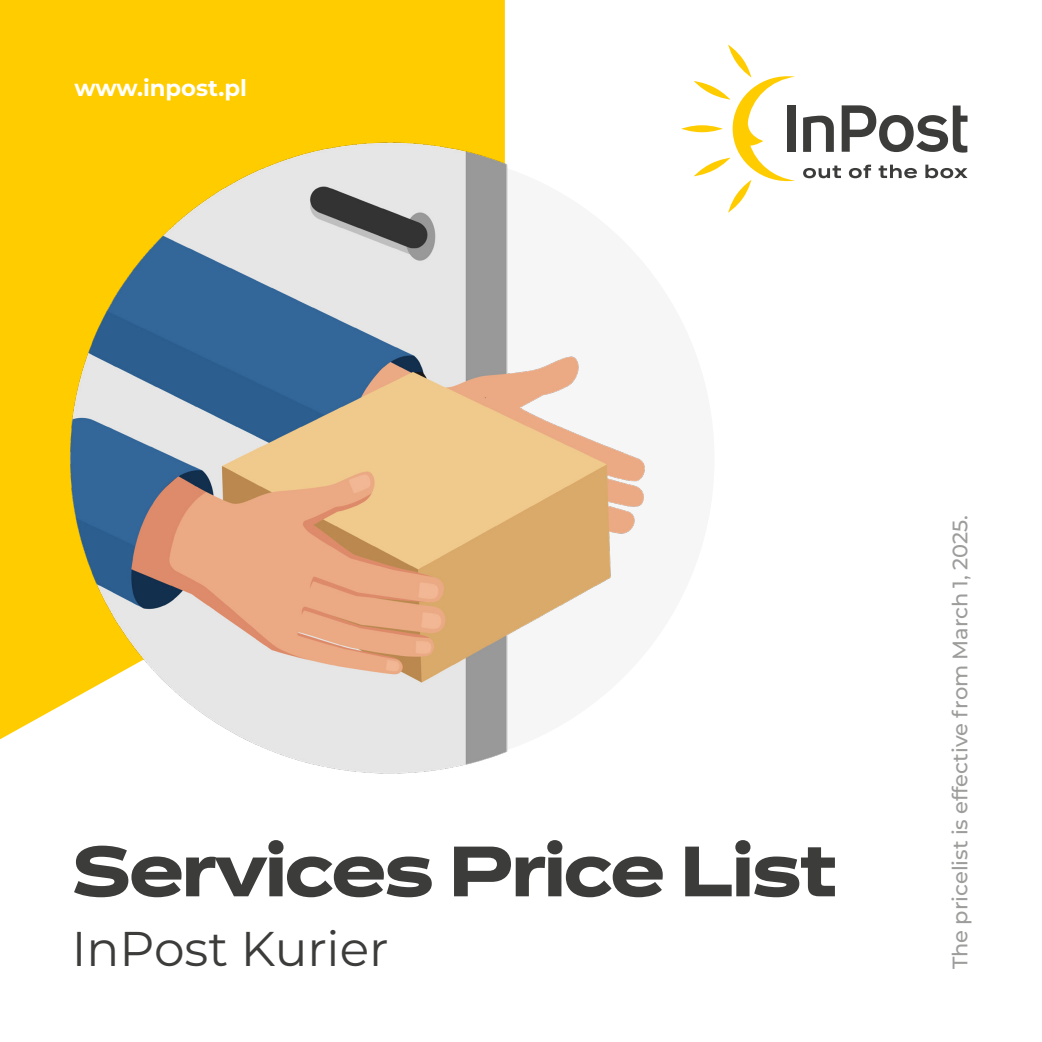
<style>
.page{position:relative;width:1042px;height:1042px;background:#fff}
.page>*{position:absolute;margin:0;border:0;box-sizing:border-box;transform-origin:0 0}
.t1{font:700 70px "Dinamit";letter-spacing:-.02em;color:#3c3c3b}
.t2{font:48.65px "Montserrat";color:#3c3c3b}
.t3{font:700 22.75px "Montserrat";color:#fff}
.t4{font:500 21px "Montserrat";color:#9d9d9c}
</style>
<div class="page">
<div style="left:0;top:0;width:505px;height:739px;background:#fc0"></div>
<img style="left:11px;top:109px;width:680px;height:665px">
<svg style="left:681px;top:125px;width:42px;height:7px"></svg>
<svg style="left:694px;top:45px;width:101px;height:168px"></svg>
<svg style="left:803px;top:166px;width:38px;height:12px"></svg>
<svg style="left:849px;top:165px;width:22px;height:13px"></svg>
<svg style="left:878px;top:165px;width:39px;height:13px"></svg>
<svg style="left:925px;top:165px;width:42px;height:13px"></svg>
<svg style="left:803px;top:116px;width:31px;height:36px"></svg>
<div style="left:787px;top:105px;width:8px;height:47px;background:#3c3c3b"></div>
<svg style="left:841px;top:105px;width:126px;height:48px"></svg>
<p class="t3" style="left:74px;top:72px;width:174px">www.inpost.pl</p>
<h1 class="t1" style="left:72px;top:811px;width:766px">Services Price List</h1>
<h2 class="t2" style="left:72px;top:915px;width:318px">InPost Kurier</h2>
<p class="t4" style="left:945px;top:969px;width:455px;rotate:-90deg">The pricelist is effective from March 1, 2025.</p>
</div>
